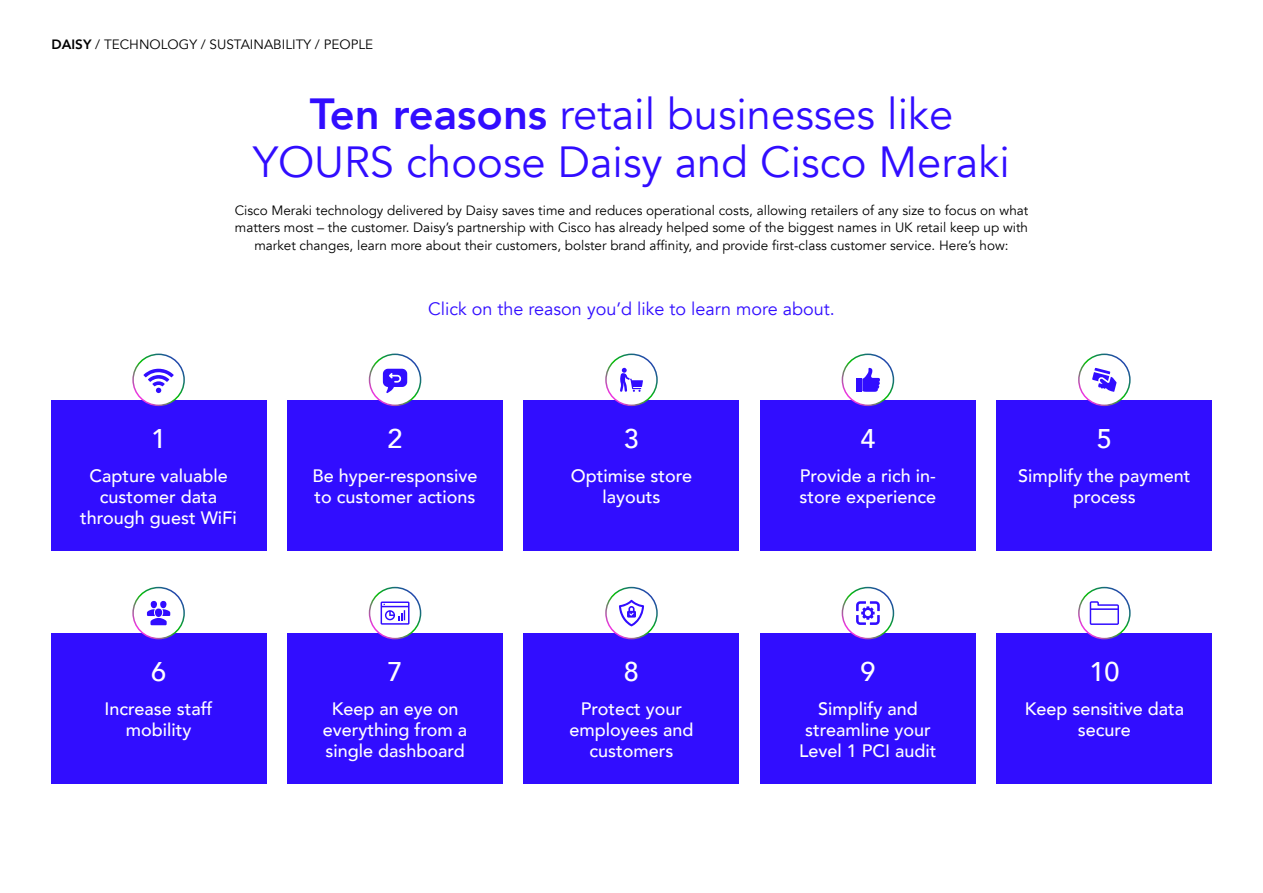
<style>
.page{position:relative;width:1263px;height:893px;background:#fff}
.page>*{position:absolute;margin:0;border:0;box-sizing:border-box;transform-origin:0 0}
.Heading{font:43.5px/48px "Avenir";color:#310dff;text-align:center}
.Main_body_copy{font:500 27px "Avenir";color:#fff}
.Main_body_copy-2{font:500 18px/21px "Avenir";color:#fff;text-align:center}
.Main_body_copy-3{font:18px "Avenir";color:#310dff}
.Main_body_copy-4{font:13.5px/17.2px "Avenir";color:#000;text-align:center}
.s1{font-weight:800}
</style>
<div class="page">
<div style="left:51px;top:400px;width:215px;height:151px;background:#310dff"></div>
<div style="left:287px;top:400px;width:216px;height:151px;background:#310dff"></div>
<div style="left:524px;top:400px;width:215px;height:151px;background:#310dff"></div>
<div style="left:760px;top:400px;width:215px;height:151px;background:#310dff"></div>
<div style="left:997px;top:400px;width:215px;height:151px;background:#310dff"></div>
<div style="left:133px;top:354px;width:51px;height:51px;background:#fff;border-radius:50%"></div>
<div style="left:132px;top:354px;width:53px;height:52px;border:2px solid #fff;border-radius:50%"></div>
<div style="left:369px;top:354px;width:52px;height:51px;background:#fff;border-radius:50%"></div>
<div style="left:369px;top:354px;width:52px;height:52px;border:2px solid #fff;border-radius:50%"></div>
<div style="left:606px;top:354px;width:51px;height:51px;background:#fff;border-radius:50%"></div>
<div style="left:605px;top:354px;width:53px;height:52px;border:2px solid #fff;border-radius:50%"></div>
<div style="left:842px;top:354px;width:51px;height:51px;background:#fff;border-radius:50%"></div>
<div style="left:842px;top:354px;width:52px;height:52px;border:2px solid #fff;border-radius:50%"></div>
<div style="left:1079px;top:354px;width:51px;height:51px;background:#fff;border-radius:50%"></div>
<div style="left:1078px;top:354px;width:52px;height:52px;border:2px solid #fff;border-radius:50%"></div>
<svg style="left:143px;top:369px;width:31px;height:24px"></svg>
<svg style="left:383px;top:369px;width:24px;height:24px"></svg>
<svg style="left:620px;top:368px;width:23px;height:24px"></svg>
<svg style="left:862px;top:368px;width:18px;height:24px"></svg>
<div style="left:856px;top:378px;width:5px;height:14px;background:#310dff"></div>
<svg style="left:1092px;top:368px;width:24px;height:24px"></svg>
<div style="left:997px;top:633px;width:215px;height:151px;background:#310dff"></div>
<div style="left:287px;top:633px;width:216px;height:151px;background:#310dff"></div>
<div style="left:524px;top:633px;width:215px;height:151px;background:#310dff"></div>
<div style="left:51px;top:633px;width:215px;height:151px;background:#310dff"></div>
<div style="left:760px;top:633px;width:215px;height:151px;background:#310dff"></div>
<div style="left:133px;top:588px;width:51px;height:51px;background:#fff;border-radius:50%"></div>
<div style="left:132px;top:587px;width:53px;height:52px;border:2px solid #fff;border-radius:50%"></div>
<div style="left:369px;top:588px;width:52px;height:51px;background:#fff;border-radius:50%"></div>
<div style="left:369px;top:587px;width:52px;height:52px;border:2px solid #fff;border-radius:50%"></div>
<div style="left:606px;top:588px;width:51px;height:51px;background:#fff;border-radius:50%"></div>
<div style="left:605px;top:587px;width:53px;height:52px;border:2px solid #fff;border-radius:50%"></div>
<div style="left:842px;top:588px;width:51px;height:51px;background:#fff;border-radius:50%"></div>
<div style="left:842px;top:587px;width:52px;height:52px;border:2px solid #fff;border-radius:50%"></div>
<div style="left:1079px;top:588px;width:51px;height:51px;background:#fff;border-radius:50%"></div>
<div style="left:1078px;top:587px;width:52px;height:52px;border:2px solid #fff;border-radius:50%"></div>
<svg style="left:147px;top:601px;width:23px;height:24px"></svg>
<svg style="left:381px;top:601px;width:28px;height:24px"></svg>
<svg style="left:619px;top:600px;width:25px;height:26px"></svg>
<svg style="left:856px;top:601px;width:24px;height:24px"></svg>
<svg style="left:1090px;top:601px;width:29px;height:24px"></svg>
<p class="Main_body_copy-4" style="left:52px;top:36px;width:323px"><span class="s1">DAISY</span> / TECHNOLOGY / SUSTAINABILITY / PEOPLE</p>
<p class="Heading" style="left:253px;top:90px;width:758px"><span class="s1">Ten reasons</span> retail businesses like<br>YOURS choose Daisy and Cisco Meraki</p>
<p class="Main_body_copy-4" style="left:235px;top:202px;width:795px">Cisco Meraki technology delivered by Daisy saves time and reduces operational costs, allowing retailers of any size to focus on what matters most – the customer. Daisy’s partnership with Cisco has already helped some of the biggest names in UK retail keep up with market changes, learn more about their customers, bolster brand affinity, and provide first-class customer service. Here’s how:</p>
<p class="Main_body_copy" style="left:151px;top:415px;width:17px">1</p>
<p class="Main_body_copy-2" style="left:80px;top:464px;width:158px">Capture valuable customer data through guest WiFi</p>
<p class="Main_body_copy" style="left:151px;top:648px;width:17px">6</p>
<p class="Main_body_copy-2" style="left:105px;top:697px;width:110px">Increase staff mobility</p>
<p class="Main_body_copy-3" style="left:428px;top:298px;width:408px">Click on the reason you’d like to learn more about.</p>
<p class="Main_body_copy" style="left:388px;top:415px;width:17px">2</p>
<p class="Main_body_copy-2" style="left:312px;top:464px;width:167px;text-align:left">Be hyper-responsive to customer actions</p>
<p class="Main_body_copy" style="left:388px;top:648px;width:17px">7</p>
<p class="Main_body_copy-2" style="left:323px;top:697px;width:146px">Keep an eye on everything from a single dashboard</p>
<p class="Main_body_copy" style="left:624px;top:415px;width:17px">3</p>
<p class="Main_body_copy-2" style="left:571px;top:464px;width:123px">Optimise store layouts</p>
<p class="Main_body_copy" style="left:624px;top:648px;width:17px">8</p>
<p class="Main_body_copy-2" style="left:570px;top:697px;width:125px">Protect your employees and customers</p>
<p class="Main_body_copy" style="left:860px;top:415px;width:17px">4</p>
<p class="Main_body_copy-2" style="left:799px;top:464px;width:138px;text-align:left">Provide a rich in&shy;store experience</p>
<p class="Main_body_copy" style="left:860px;top:648px;width:17px">9</p>
<p class="Main_body_copy-2" style="left:799px;top:697px;width:139px">Simplify and streamline your<br>Level 1 PCI audit</p>
<p class="Main_body_copy" style="left:1097px;top:415px;width:17px">5</p>
<p class="Main_body_copy-2" style="left:1018px;top:464px;width:174px">Simplify the payment process</p>
<p class="Main_body_copy" style="left:1089px;top:648px;width:32px">10</p>
<p class="Main_body_copy-2" style="left:1025px;top:697px;width:161px">Keep sensitive data secure</p>
</div>
